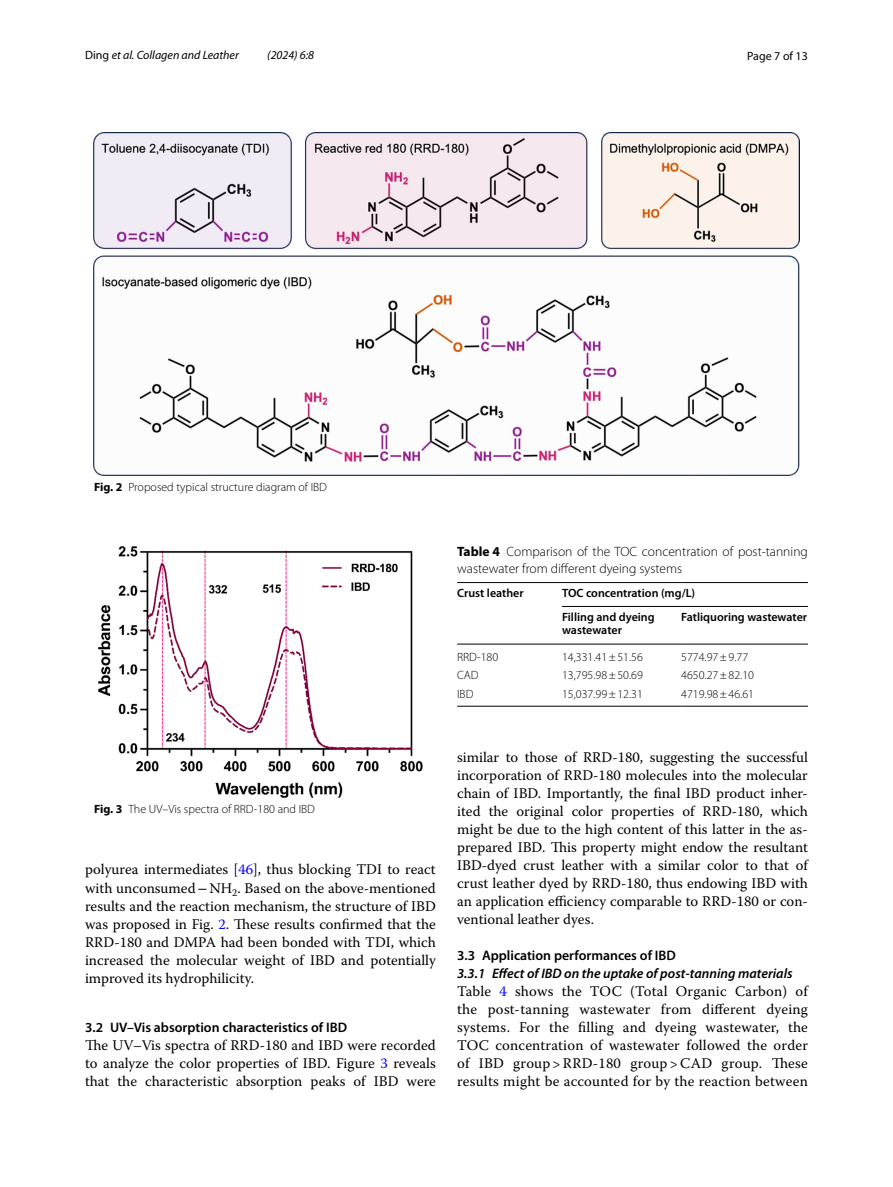
<style>
.page{position:relative;width:893px;height:1187px;background:#fff}
.page>*{position:absolute;margin:0;border:0;box-sizing:border-box;transform-origin:0 0}
.t1{font:14.7px/18px "Warnock Pro";color:#000;text-align:justify}
.t2{font:600 13.8px "Myriad Pro";color:#000}
.t3{font:italic 600 13.8px "Myriad Pro";color:#000}
.t4{font:300 13.5px/16.5px "Myriad Pro";color:#000}
.t5{font:300 12px "Myriad Pro";color:#000}
.t6{font:600 12px/23.9px "Myriad Pro";color:#000}
.t7{font:italic 12px "Myriad Pro";color:#000}
.t8{font:12px "Myriad Pro";color:#000}
.s1{font-style:normal}
.s2{font-weight:700}
.s3{color:#00f}
.s4{font-family:"STIX"}
</style>
<div class="page">
<img style="left:94px;top:133px;width:705px;height:342px">
<img style="left:99px;top:546px;width:323px;height:251px">
<hr style="left:457px;top:582px;width:105px;height:1px;background:#000">
<hr style="left:457px;top:643px;width:105px;height:1px;background:#000">
<hr style="left:562px;top:582px;width:119px;height:1px;background:#000">
<hr style="left:681px;top:582px;width:127px;height:1px;background:#000">
<hr style="left:562px;top:643px;width:119px;height:1px;background:#000">
<hr style="left:681px;top:643px;width:127px;height:1px;background:#000">
<hr style="left:457px;top:706px;width:105px;height:1px;background:#000">
<hr style="left:562px;top:706px;width:119px;height:1px;background:#000">
<hr style="left:681px;top:706px;width:127px;height:1px;background:#000">
<hr style="left:562px;top:606px;width:246px;height:1px;background:#000">
<p class="t7" style="left:85px;top:48px;width:155px"><span class="s1">Ding</span> et al. Collagen and Leather</p>
<p class="t7" style="left:267px;top:48px;width:48px">(2024) 6:8</p>
<p class="t8" style="left:747px;top:48px;width:62px">Page 7 of 13</p>
<p class="t5" style="left:94px;top:480px;width:235px"><span class="s2">Fig. 2</span> Proposed typical structure diagram of IBD</p>
<p class="t5" style="left:94px;top:802px;width:223px"><span class="s2">Fig. 3</span> The UV–Vis spectra of RRD-180 and IBD</p>
<p class="t1" style="left:85px;top:860px;width:352px">polyurea intermediates [<span class="s3">46</span>], thus blocking TDI to react with unconsumed<span class="s4">−</span> -NH<sub>2</sub>. Based on the above-mentioned results and the reaction mechanism, the structure of IBD was proposed in Fig. <span class="s3">2</span>. These results confirmed that the RRD-180 and DMPA had been bonded with TDI, which increased the molecular weight of IBD and potentially improved its hydrophilicity.</p>
<p class="t2" style="left:85px;top:1018px;width:264px">3.2 UV–Vis absorption characteristics of IBD</p>
<p class="t1" style="left:85px;top:1036px;width:352px">The UV–Vis spectra of RRD-180 and IBD were recorded to analyze the color properties of IBD. Figure <span class="s3">3</span> reveals that the characteristic absorption peaks of IBD were</p>
<p class="t4" style="left:457px;top:543px;width:352px"><span class="s2">Table 4</span> Comparison of the TOC concentration of post-tanning wastewater from different dyeing systems</p>
<p class="t6" style="left:457px;top:580px;width:68px">Crust leather</p>
<p class="t6" style="left:562px;top:580px;width:135px">TOC concentration (mg/L)<br>Filling and dyeing</p>
<p class="t6" style="left:562px;top:618px;width:61px">wastewater</p>
<p class="t6" style="left:681px;top:604px;width:127px">Fatliquoring wastewater</p>
<p class="t5" style="left:457px;top:650px;width:43px">RRD-180</p>
<p class="t5" style="left:562px;top:650px;width:82px">14,331.41±51.56</p>
<p class="t5" style="left:681px;top:650px;width:69px">5774.97±9.77</p>
<p class="t5" style="left:457px;top:668px;width:23px">CAD</p>
<p class="t5" style="left:562px;top:668px;width:82px">13,795.98±50.69</p>
<p class="t5" style="left:681px;top:668px;width:74px">4650.27±82.10</p>
<p class="t5" style="left:457px;top:687px;width:18px">IBD</p>
<p class="t5" style="left:562px;top:687px;width:82px">15,037.99±12.31</p>
<p class="t5" style="left:681px;top:687px;width:74px">4719.98±46.61</p>
<p class="t1" style="left:457px;top:747px;width:352px">similar to those of RRD-180, suggesting the successful incorporation of RRD-180 molecules into the molecular chain of IBD. Importantly, the final IBD product inher&shy;ited the original color properties of RRD-180, which might be due to the high content of this latter in the as&shy;prepared IBD. This property might endow the resultant IBD-dyed crust leather with a similar color to that of crust leather dyed by RRD-180, thus endowing IBD with an application efficiency comparable to RRD-180 or con&shy;ventional leather dyes.</p>
<p class="t2" style="left:457px;top:946px;width:220px">3.3 Application performances of IBD</p>
<p class="t3" style="left:457px;top:964px;width:337px">3.3.1 Effect of IBD on the uptake of post‑tanning materials</p>
<p class="t1" style="left:457px;top:981px;width:352px">Table <span class="s3">4</span> shows the TOC (Total Organic Carbon) of the post-tanning wastewater from different dyeing systems. For the filling and dyeing wastewater, the TOC concentration of wastewater followed the order of IBD group &gt;RRD-180 group &gt;CAD group. These results might be accounted for by the reaction between</p>
</div>
